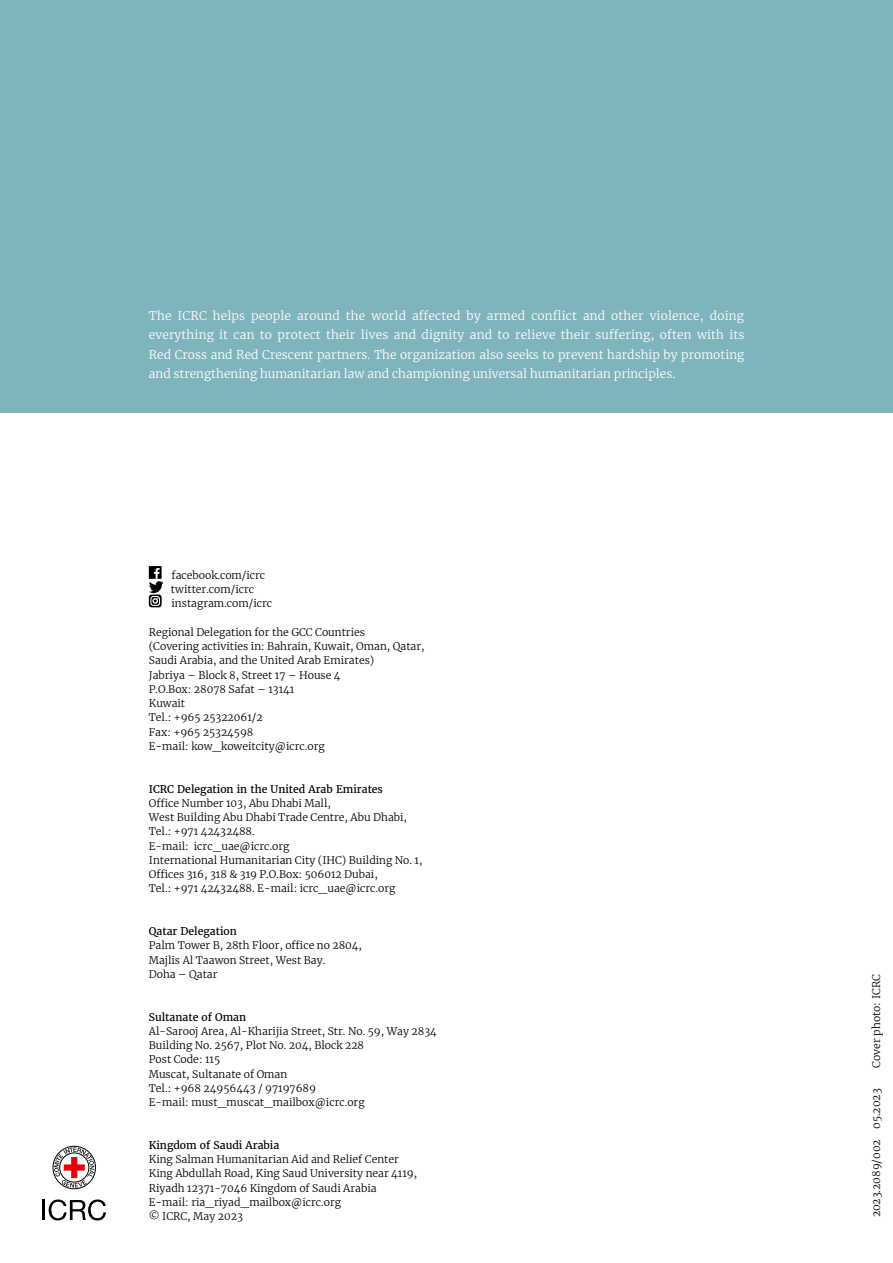
<style>
.page{position:relative;width:893px;height:1263px;background:#fff}
.page>*{position:absolute;margin:0;border:0;box-sizing:border-box;transform-origin:0 0}
.t1{font:300 12px/19.5px "Merriweather";color:#fff;text-align:justify}
.t2{font:300 10.5px/14.2px "Merriweather";color:#000}
.t3{font:10.5px "Merriweather";color:#000}
</style>
<div class="page">
<div style="left:0;top:0;width:893px;height:412px;background:#80b4bd"></div>
<div style="left:149px;top:566px;width:13px;height:13px;background:#000"></div>
<div style="left:149px;top:594px;width:13px;height:13px;background:#000;border-radius:3px"></div>
<div style="left:150px;top:596px;width:10px;height:10px;border:1px solid #fff;border-radius:2px"></div>
<svg style="left:149px;top:568px;width:14px;height:36px"></svg>
<div style="left:53px;top:1146px;width:43px;height:43px;border:1px solid #000;border-radius:50%"></div>
<svg style="left:54px;top:1147px;width:40px;height:41px"></svg>
<hr style="left:43px;top:1200px;width:2px;height:20px;background:#000">
<svg style="left:49px;top:1199px;width:57px;height:21px"></svg>
<p class="t1" style="left:149px;top:305px;width:597px">The ICRC helps people around the world affected by armed conflict and other violence, doing everything it can to protect their lives and dignity and to relieve their suffering, often with its Red Cross and Red Crescent partners. The organization also seeks to prevent hardship by promoting and strengthening humanitarian law and championing universal humanitarian principles.</p>
<p class="t2" style="left:171px;top:568px;width:103px">facebook.com/icrc twitter.com/icrc instagram.com/icrc</p>
<p class="t2" style="left:149px;top:625px;width:277px">Regional Delegation for the GCC Countries<br>(Covering activities in: Bahrain, Kuwait, Oman, Qatar,<br>Saudi Arabia, and the United Arab Emirates)<br>Jabriya – Block 8, Street 17 – House 4<br>P.O.Box: 28078 Safat – 13141<br>Kuwait<br>Tel.: +965 25322061/2<br>Fax: +965 25324598<br>E-mail: kow_koweitcity@icrc.org</p>
<p class="t3" style="left:149px;top:782px;width:236px">ICRC Delegation in the United Arab Emirates</p>
<p class="t2" style="left:149px;top:795px;width:275px">Office Number 103, Abu Dhabi Mall,<br>West Building Abu Dhabi Trade Centre, Abu Dhabi, Tel.: +971 42432488.<br>E-mail: icrc_uae@icrc.org<br>International Humanitarian City (IHC) Building No. 1, Offices 316, 318 &amp; 319 P.O.Box: 506012 Dubai,<br>Tel.: +971 42432488. E-mail: icrc_uae@icrc.org</p>
<p class="t3" style="left:149px;top:925px;width:90px">Qatar Delegation</p>
<p class="t2" style="left:149px;top:938px;width:215px">Palm Tower B, 28th Floor, office no 2804,<br>Majlis Al Taawon Street, West Bay.<br>Doha – Qatar</p>
<p class="t3" style="left:149px;top:1010px;width:99px">Sultanate of Oman</p>
<p class="t2" style="left:149px;top:1023px;width:289px">Al-Sarooj Area, Al-Kharijia Street, Str. No. 59, Way 2834<br>Building No. 2567, Plot No. 204, Block 228<br>Post Code: 115<br>Muscat, Sultanate of Oman<br>Tel.: +968 24956443 / 97197689<br>E-mail: must_muscat_mailbox@icrc.org</p>
<p class="t3" style="left:149px;top:1138px;width:132px">Kingdom of Saudi Arabia</p>
<p class="t2" style="left:149px;top:1152px;width:270px">King Salman Humanitarian Aid and Relief Center King Abdullah Road, King Saud University near 4119, Riyadh 12371-7046 Kingdom of Saudi Arabia E-mail: ria_riyad_mailbox@icrc.org<br>© ICRC, May 2023</p>
<p class="t2" style="left:869px;top:1067px;width:95px;rotate:-90deg">Cover photo: ICRC</p>
<p class="t2" style="left:869px;top:1217px;width:130px;rotate:-90deg">2023.2089/002 05.2023</p>
</div>
